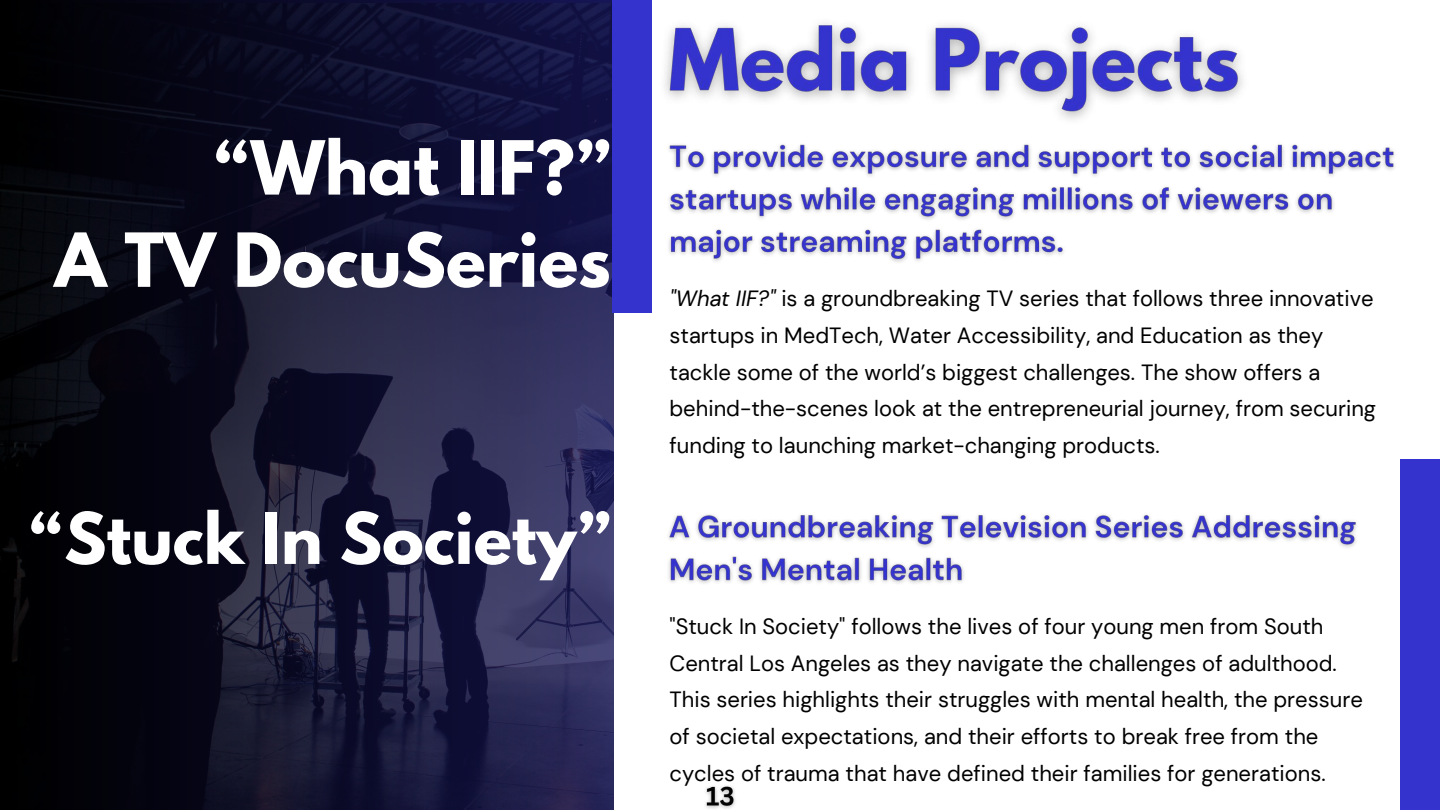
<style>
.page{position:relative;width:1440px;height:810px;background:#fff}
.page>*{position:absolute;margin:0;border:0;box-sizing:border-box;transform-origin:0 0}
.t1{font:700 66px/92.2px "League Spartan";color:#fff;text-align:right}
.t2{font:700 63px "League Spartan";color:#fff}
.t3{font:22px/36.8px "DM Sans";color:#000}
.s1{font-style:italic}
</style>
<div class="page">
<img style="left:0;top:3px;width:614px;height:807px">
<img style="left:669px;top:144px;width:726px;height:118px">
<div style="left:612px;top:0;width:40px;height:312px;background:#3533cd"></div>
<div style="left:1401px;top:459px;width:39px;height:351px;background:#3533cd"></div>
<img style="left:668px;top:514px;width:689px;height:70px">
<img style="left:664px;top:23px;width:579px;height:97px">
<img style="left:705px;top:785px;width:30px;height:24px">
<h1 class="t1" style="left:55px;top:130px;width:558px">“What IIF?”<br>A TV DocuSeries</h1>
<h2 class="t2" style="left:30px;top:507px;width:582px">“Stuck In Society”</h2>
<p class="t3" style="left:670px;top:280px;width:708px"><span class="s1">"What IIF?"</span> is a groundbreaking TV series that follows three innovative startups in MedTech, Water Accessibility, and Education as they tackle some of the world’s biggest challenges. The show offers a behind-the-scenes look at the entrepreneurial journey, from securing funding to launching market-changing products.</p>
<p class="t3" style="left:670px;top:608px;width:695px">"Stuck In Society" follows the lives of four young men from South Central Los Angeles as they navigate the challenges of adulthood.<br>This series highlights their struggles with mental health, the pressure of societal expectations, and their efforts to break free from the cycles of trauma that have defined their families for generations.</p>
</div>
